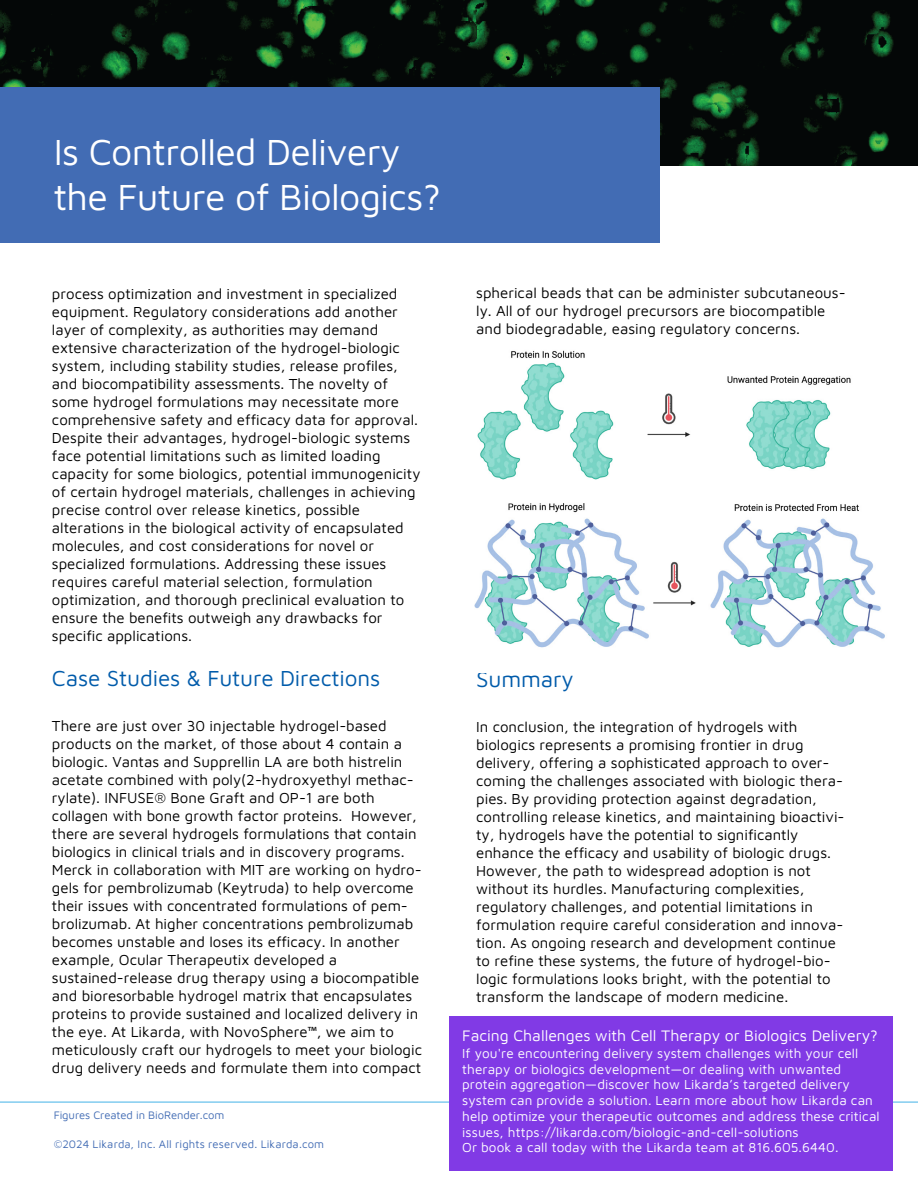
<style>
.page{position:relative;width:918px;height:1188px;background:#fff}
.page>*{position:absolute;margin:0;border:0;box-sizing:border-box;transform-origin:0 0}
.t1{font:37.5px/45px "Maven Pro";letter-spacing:-.02em;color:#fff}
.t2{font:22.5px "Maven Pro";letter-spacing:-.005em;color:#005baa}
.t3{font:15.75px "Maven Pro";color:#fff}
.t4{font:15px/18px "Maven Pro";color:#000}
.t5{font:13.5px/15.8px "Maven Pro";letter-spacing:.005em;color:#fff}
.t6{font:11.25px "Maven Pro";color:#426cb4}
.s1{font-family:"Myriad Pro"}
</style>
<div class="page">
<hr style="left:0;top:1102px;width:918px;height:1px;background:#43b3e7">
<img style="left:0;top:0;width:918px;height:165px">
<div style="left:0;top:88px;width:660px;height:155px;background:#426cb4"></div>
<img style="left:474px;top:350px;width:411px;height:298px">
<div style="left:449px;top:1016px;width:443px;height:154px;background:#813ae5"></div>
<h1 class="t1" style="left:54px;top:127px;width:389px">Is Controlled Delivery the Future of Biologics?</h1>
<p class="t4" style="left:52px;top:284px;width:370px">process optimization and investment in specialized equipment. Regulatory considerations add another layer of complexity, as authorities may demand extensive characterization of the hydrogel-biologic system, including stability studies, release profiles, and biocompatibility assessments. The novelty of some hydrogel formulations may necessitate more comprehensive safety and efficacy data for approval.<br>Despite their advantages, hydrogel-biologic systems face potential limitations such as limited loading capacity for some biologics, potential immunogenicity of certain hydrogel materials, challenges in achieving precise control over release kinetics, possible alterations in the biological activity of encapsulated molecules, and cost considerations for novel or specialized formulations. Addressing these issues requires careful material selection, formulation optimization, and thorough preclinical evaluation to ensure the benefits outweigh any drawbacks for specific applications.</p>
<h2 class="t2" style="left:52px;top:663px;width:330px">Case Studies &amp; Future Directions</h2>
<p class="t4" style="left:52px;top:716px;width:372px">There are just over 30 injectable hydrogel-based products on the market, of those about 4 contain a biologic. Vantas and Supprellin LA are both histrelin acetate combined with poly(2-hydroxyethyl methac&shy;rylate). INFUSE® Bone Graft and OP-1 are both collagen with bone growth factor proteins. However, there are several hydrogels formulations that contain biologics in clinical trials and in discovery programs.<br>Merck in collaboration with MIT are working on hydro&shy;gels for pembrolizumab (Keytruda) to help overcome their issues with concentrated formulations of pem&shy;brolizumab. At higher concentrations pembrolizumab becomes unstable and loses its efficacy. In another example, Ocular Therapeutix developed a sustained-release drug therapy using a biocompatible and bioresorbable hydrogel matrix that encapsulates proteins to provide sustained and localized delivery in the eye. At Likarda, with NovoSphere<span class="s1">™</span>, we aim to meticulously craft our hydrogels to meet your biologic drug delivery needs and formulate them into compact</p>
<p class="t6" style="left:54px;top:1107px;width:172px">Figures Created in BioRender.com</p>
<p class="t6" style="left:54px;top:1136px;width:272px">©2024 Likarda, Inc. All rights reserved. Likarda.com</p>
<p class="t4" style="left:476px;top:283px;width:371px">spherical beads that can be administer subcutaneous&shy;ly. All of our hydrogel precursors are biocompatible and biodegradable, easing regulatory concerns.</p>
<h2 class="t2" style="left:476px;top:664px;width:99px">Summary</h2>
<p class="t4" style="left:476px;top:717px;width:370px">In conclusion, the integration of hydrogels with biologics represents a promising frontier in drug delivery, offering a sophisticated approach to over&shy;coming the challenges associated with biologic thera&shy;pies. By providing protection against degradation, controlling release kinetics, and maintaining bioactivi&shy;ty, hydrogels have the potential to significantly enhance the efficacy and usability of biologic drugs.<br>However, the path to widespread adoption is not without its hurdles. Manufacturing complexities, regulatory challenges, and potential limitations in formulation require careful consideration and innova&shy;tion. As ongoing research and development continue to refine these systems, the future of hydrogel-bio&shy;logic formulations looks bright, with the potential to transform the landscape of modern medicine.</p>
<p class="t3" style="left:462px;top:1025px;width:417px">Facing Challenges with Cell Therapy or Biologics Delivery?</p>
<p class="t5" style="left:462px;top:1045px;width:419px">If you're encountering delivery system challenges with your cell therapy or biologics development—or dealing with unwanted protein aggregation—discover how Likarda’s targeted delivery system can provide a solution. Learn more about how Likarda can help optimize your therapeutic outcomes and address these critical issues, https://likarda.com/biologic-and-cell-solutions<br>Or book a call today with the Likarda team at 816.605.6440.</p>
</div>
